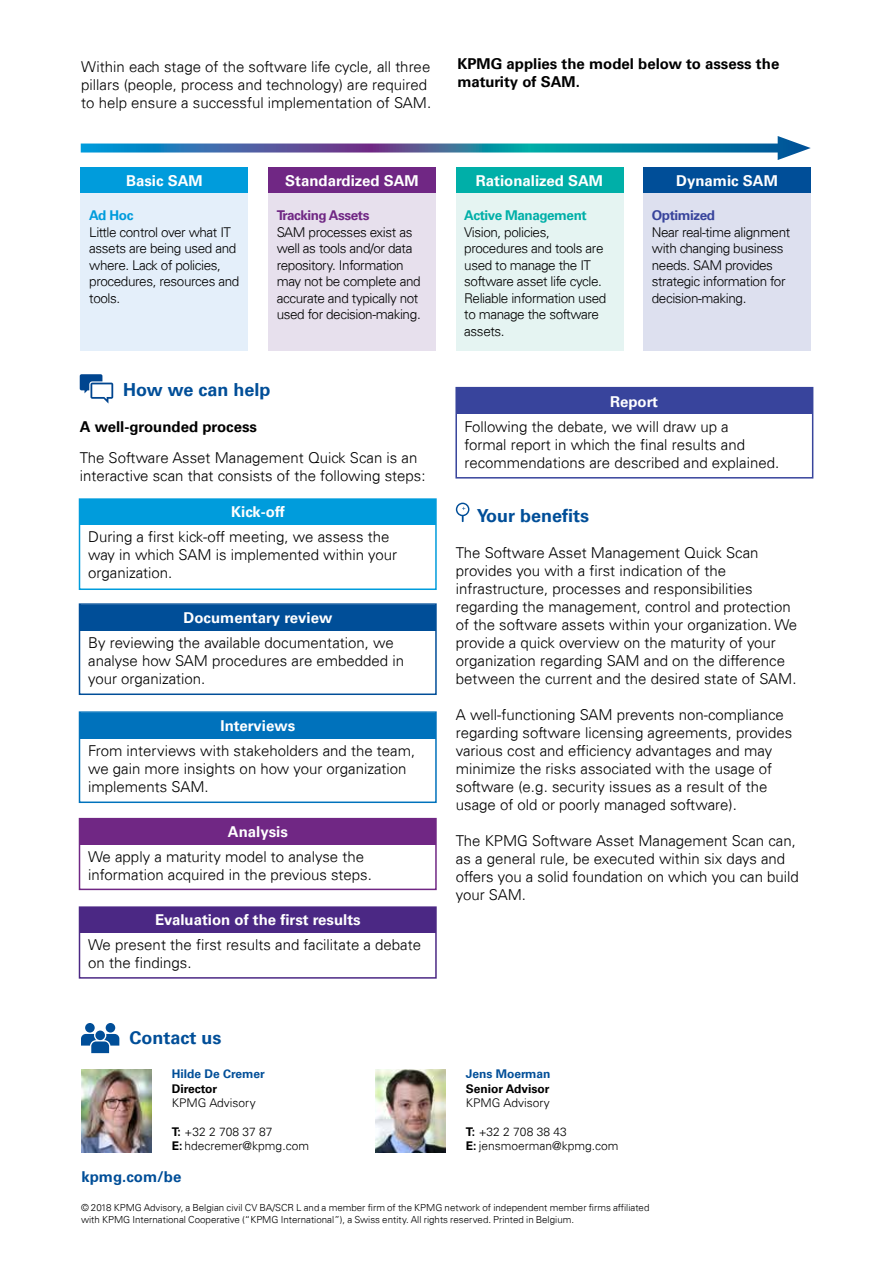
<style>
.page{position:relative;width:893px;height:1263px;background:#fff}
.page>*{position:absolute;margin:0;border:0;box-sizing:border-box;transform-origin:0 0}
.t1{font:700 18px "Univers 65";color:#004e98}
.t2{font:300 15px/18px "Univers 45";color:#000}
.t3{font:700 15px "Univers 65";color:#fff}
.t4{font:700 15px/18px "Univers 65";color:#000}
.t5{font:700 15px "Univers 65";color:#004e98}
.t6{font:300 13.5px/16.5px "Univers 45";letter-spacing:-.03em;color:#000}
.t7{font:700 13.5px "Univers 65";letter-spacing:-.03em;color:#00afa8}
.t8{font:700 13.5px "Univers 65";letter-spacing:-.03em;color:#702784}
.t9{font:700 13.5px "Univers 65";letter-spacing:-.03em;color:#38449c}
.t10{font:700 13.5px "Univers 65";color:#009cdc}
.t11{font:300 12px/14.4px "Univers 45";color:#000}
.t12{font:700 12px "Univers 65";color:#004e98}
.t13{font:700 12px "Univers 65";color:#000}
.t14{font:300 9.75px/12px "Univers 45";color:#000}
.s1{font-family:"Univers 65";font-weight:700}
</style>
<div class="page">
<div style="left:81px;top:167px;width:167px;height:27px;background:#009cdc"></div>
<div style="left:81px;top:193px;width:167px;height:157px;background:#e4effa"></div>
<div style="left:268px;top:167px;width:168px;height:27px;background:#702784"></div>
<div style="left:268px;top:193px;width:168px;height:157px;background:#e7e0ed"></div>
<div style="left:456px;top:167px;width:167px;height:27px;background:#00afa8"></div>
<div style="left:456px;top:193px;width:167px;height:157px;background:#e5f4f2"></div>
<div style="left:643px;top:167px;width:168px;height:27px;background:#004e98"></div>
<div style="left:643px;top:193px;width:168px;height:157px;background:#dde0ef"></div>
<svg style="left:80px;top:374px;width:33px;height:30px"></svg>
<div style="left:80px;top:499px;width:356px;height:25px;background:#009cdc"></div>
<div style="left:80px;top:605px;width:356px;height:25px;background:#004e98"></div>
<div style="left:80px;top:713px;width:356px;height:25px;background:#0072bc"></div>
<div style="left:80px;top:819px;width:356px;height:25px;background:#702784"></div>
<div style="left:80px;top:907px;width:356px;height:25px;background:#4b2884"></div>
<div style="left:456px;top:388px;width:356px;height:26px;background:#38449c"></div>
<svg style="left:456px;top:503px;width:13px;height:19px"></svg>
<svg style="left:81px;top:144px;width:697px;height:9px;background:#307aa9"></svg>
<svg style="left:778px;top:136px;width:33px;height:24px"></svg>
<div style="left:85px;top:1023px;width:10px;height:9px;background:#004e98;border-radius:50%"></div>
<div style="left:106px;top:1023px;width:9px;height:9px;background:#004e98;border-radius:50%"></div>
<svg style="left:95px;top:1030px;width:10px;height:10px"></svg>
<svg style="left:81px;top:1034px;width:38px;height:19px"></svg>
<img style="left:81px;top:1069px;width:71px;height:83px">
<img style="left:375px;top:1069px;width:71px;height:83px">
<div style="left:79px;top:498px;width:358px;height:92px;border:2px solid #009cdc"></div>
<div style="left:455px;top:387px;width:358px;height:91px;border:2px solid #38449c"></div>
<div style="left:79px;top:603px;width:358px;height:92px;border:2px solid #004e98"></div>
<div style="left:79px;top:711px;width:358px;height:92px;border:2px solid #0072bc"></div>
<div style="left:79px;top:818px;width:358px;height:72px;border:2px solid #702784"></div>
<div style="left:79px;top:906px;width:358px;height:73px;border:2px solid #4b2884"></div>
<p class="t2" style="left:81px;top:58px;width:352px">Within each stage of the software life cycle, all three pillars (people, process and technology) are required to help ensure a successful implementation of SAM.</p>
<p class="t4" style="left:457px;top:55px;width:323px">KPMG applies the model below to assess the maturity of SAM.</p>
<p class="t3" style="left:126px;top:172px;width:78px">Basic SAM</p>
<p class="t10" style="left:89px;top:207px;width:46px">Ad Hoc</p>
<p class="t6" style="left:89px;top:224px;width:152px">Little control over what IT assets are being used and where. Lack of policies, procedures, resources and tools.</p>
<p class="t3" style="left:285px;top:172px;width:135px">Standardized SAM</p>
<p class="t8" style="left:277px;top:207px;width:94px">Tracking Assets</p>
<p class="t6" style="left:277px;top:224px;width:146px">SAM processes exist as well as tools and/or data repository. Information may not be complete and accurate and typically not used for decision-making.</p>
<p class="t1" style="left:123px;top:379px;width:149px">How we can help</p>
<p class="t4" style="left:80px;top:418px;width:179px">A well-grounded process</p>
<p class="t2" style="left:80px;top:448px;width:347px">The Software Asset Management Quick Scan is an interactive scan that consists of the following steps:</p>
<p class="t3" style="left:231px;top:503px;width:55px">Kick-off</p>
<p class="t2" style="left:88px;top:528px;width:310px">During a first kick-off meeting, we assess the way in which SAM is implemented within your organization.</p>
<p class="t3" style="left:184px;top:609px;width:150px">Documentary review</p>
<p class="t2" style="left:88px;top:634px;width:317px">By reviewing the available documentation, we analyse how SAM procedures are embedded in your organization.</p>
<p class="t3" style="left:221px;top:717px;width:76px">Interviews</p>
<p class="t2" style="left:88px;top:742px;width:329px">From interviews with stakeholders and the team, we gain more insights on how your organization implements SAM.</p>
<p class="t3" style="left:228px;top:823px;width:62px">Analysis</p>
<p class="t2" style="left:88px;top:848px;width:285px">We apply a maturity model to analyse the information acquired in the previous steps.</p>
<p class="t3" style="left:155px;top:911px;width:207px">Evaluation of the first results</p>
<p class="t2" style="left:88px;top:936px;width:334px">We present the first results and facilitate a debate on the findings.</p>
<p class="t1" style="left:129px;top:1027px;width:94px">Contact us</p>
<p class="t12" style="left:172px;top:1067px;width:94px">Hilde De Cremer</p>
<p class="t13" style="left:172px;top:1081px;width:47px">Director</p>
<p class="t11" style="left:172px;top:1095px;width:85px">KPMG Advisory</p>
<p class="t11" style="left:172px;top:1124px;width:139px"><span class="s1">T:</span> +32 2 708 37 87<br><span class="s1">E:</span> hdecremer@kpmg.com</p>
<p class="t5" style="left:81px;top:1168px;width:101px">kpmg.com/be</p>
<p class="t3" style="left:476px;top:172px;width:129px">Rationalized SAM</p>
<p class="t7" style="left:464px;top:207px;width:124px">Active Management</p>
<p class="t6" style="left:464px;top:224px;width:144px">Vision, policies, procedures and tools are used to manage the IT software asset life cycle.<br>Reliable information used to manage the software assets.</p>
<p class="t3" style="left:676px;top:172px;width:103px">Dynamic SAM</p>
<p class="t9" style="left:652px;top:207px;width:65px">Optimized</p>
<p class="t6" style="left:652px;top:224px;width:140px">Near real-time alignment with changing business needs. SAM provides strategic information for decision-making.</p>
<p class="t3" style="left:610px;top:393px;width:50px">Report</p>
<p class="t2" style="left:464px;top:418px;width:316px">Following the debate, we will draw up a<br>formal report in which the final results and recommendations are described and explained.</p>
<p class="t1" style="left:477px;top:505px;width:114px">Your benefits</p>
<p class="t2" style="left:456px;top:544px;width:343px">The Software Asset Management Quick Scan provides you with a first indication of the infrastructure, processes and responsibilities regarding the management, control and protection of the software assets within your organization. We provide a quick overview on the maturity of your organization regarding SAM and on the difference between the current and the desired state of SAM.</p>
<p class="t2" style="left:456px;top:706px;width:338px">A well-functioning SAM prevents non-compliance regarding software licensing agreements, provides various cost and efficiency advantages and may minimize the risks associated with the usage of software (e.g. security issues as a result of the usage of old or poorly managed software).</p>
<p class="t2" style="left:456px;top:832px;width:345px">The KPMG Software Asset Management Scan can, as a general rule, be executed within six days and offers you a solid foundation on which you can build your SAM.</p>
<p class="t12" style="left:466px;top:1067px;width:86px">Jens Moerman</p>
<p class="t13" style="left:466px;top:1081px;width:85px">Senior Advisor</p>
<p class="t11" style="left:466px;top:1095px;width:85px">KPMG Advisory</p>
<p class="t11" style="left:466px;top:1124px;width:154px"><span class="s1">T:</span> +32 2 708 38 43<br><span class="s1">E:</span> jensmoerman@kpmg.com</p>
<p class="t14" style="left:81px;top:1201px;width:570px">© 2018 KPMG Advisory, a Belgian civil CV BA/SCR L and a member firm of the KPMG network of independent member firms affiliated with KPMG International Cooperative (“KPMG International”), a Swiss entity. All rights reserved. Printed in Belgium.</p>
</div>
